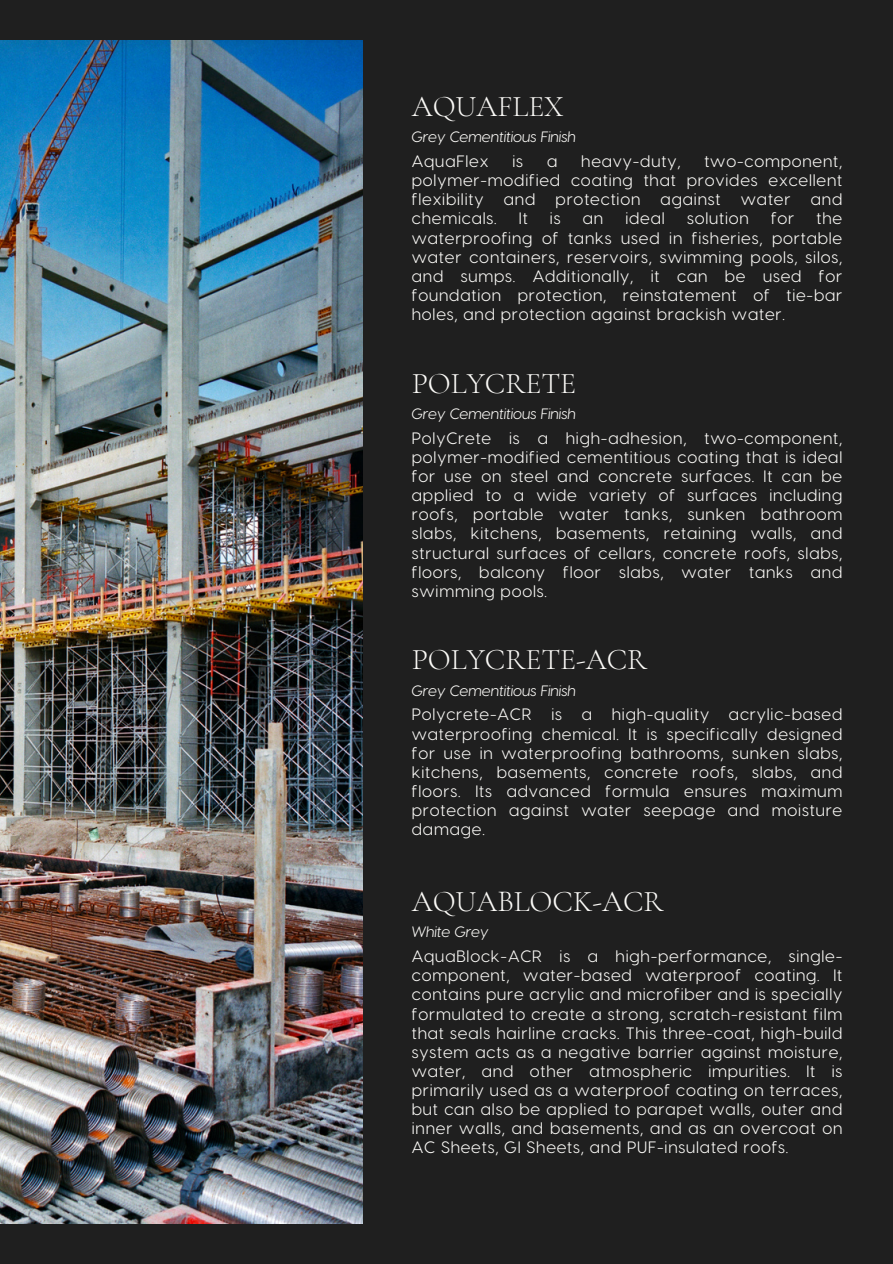
<style>
.page{position:relative;width:893px;height:1264px;background:#fff}
.page>*{position:absolute;margin:0;border:0;box-sizing:border-box;transform-origin:0 0}
.t1{font:300 30px "Cormorant Garamond";color:#fcfbf8}
.t2{font:16.5px/19.2px "Visby CF";letter-spacing:.05em;color:#fcfbf8;text-align:justify}
.t3{font:italic 15px "Visby CF";color:#fcfbf8}
</style>
<div class="page">
<div style="left:0;top:0;width:892px;height:1263px;background:#1f1f1f"></div>
<img style="left:0;top:40px;width:362px;height:1183px">
<h1 class="t1" style="left:412px;top:88px;width:153px">AQUAFLEX</h1>
<p class="t3" style="left:412px;top:127px;width:166px">Grey Cementitious Finish</p>
<p class="t2" style="left:412px;top:151px;width:78px">AquaFlex</p>
<p class="t2" style="left:512px;top:151px;width:12px">is</p>
<p class="t2" style="left:547px;top:151px;width:12px">a</p>
<p class="t2" style="left:581px;top:151px;width:101px">heavy-duty,</p>
<p class="t2" style="left:412px;top:151px;width:432px;text-indent:292px">two-component, polymer-modified coating that provides excellent flexibility and protection against water and chemicals.</p>
<p class="t2" style="left:519px;top:208px;width:10px">It</p>
<p class="t2" style="left:550px;top:208px;width:12px">is</p>
<p class="t2" style="left:582px;top:208px;width:22px">an</p>
<p class="t2" style="left:625px;top:208px;width:41px">ideal</p>
<p class="t2" style="left:687px;top:208px;width:63px">solution</p>
<p class="t2" style="left:771px;top:208px;width:25px">for</p>
<p class="t2" style="left:412px;top:208px;width:432px;text-indent:405px">the waterproofing of tanks used in fisheries, portable water containers, reservoirs, swimming pools, silos, and sumps. Additionally, it can be used for foundation protection, reinstatement of tie-bar holes, and protection against brackish water.</p>
<p class="t1" style="left:412px;top:365px;width:166px">POLYCRETE</p>
<h1 class="t3" style="left:412px;top:404px;width:166px">Grey Cementitious Finish</h1>
<p class="t2" style="left:412px;top:427px;width:432px">PolyCrete is a high-adhesion, two-component, polymer-modified cementitious coating that is ideal for use on steel and concrete surfaces. It can be applied to a wide variety of surfaces including roofs, portable water tanks, sunken bathroom slabs, kitchens, basements, retaining walls, and structural surfaces of cellars, concrete roofs, slabs, floors, balcony floor slabs, water tanks and swimming pools.</p>
<p class="t1" style="left:412px;top:641px;width:237px">POLYCRETE-ACR</p>
<h1 class="t3" style="left:412px;top:680px;width:166px">Grey Cementitious Finish</h1>
<p class="t2" style="left:412px;top:704px;width:432px">Polycrete-ACR is a high-quality acrylic-based waterproofing chemical. It is specifically designed for use in waterproofing bathrooms, sunken slabs, kitchens, basements, concrete roofs, slabs, and floors. Its advanced formula ensures maximum protection against water seepage and moisture damage.</p>
<p class="t1" style="left:412px;top:883px;width:253px">AQUABLOCK-ACR</p>
<h1 class="t3" style="left:412px;top:922px;width:78px">White Grey</h1>
<p class="t2" style="left:412px;top:945px;width:432px">AquaBlock-ACR is a high-performance, single&shy;component, water-based waterproof coating. It contains pure acrylic and microfiber and is specially formulated to create a strong, scratch-resistant film that seals hairline cracks. This three-coat, high-build system acts as a negative barrier against moisture, water, and other atmospheric impurities. It is primarily used as a waterproof coating on terraces, but can also be applied to parapet walls, outer and inner walls, and basements, and as an overcoat on AC Sheets, GI Sheets, and PUF-insulated roofs.</p>
</div>
